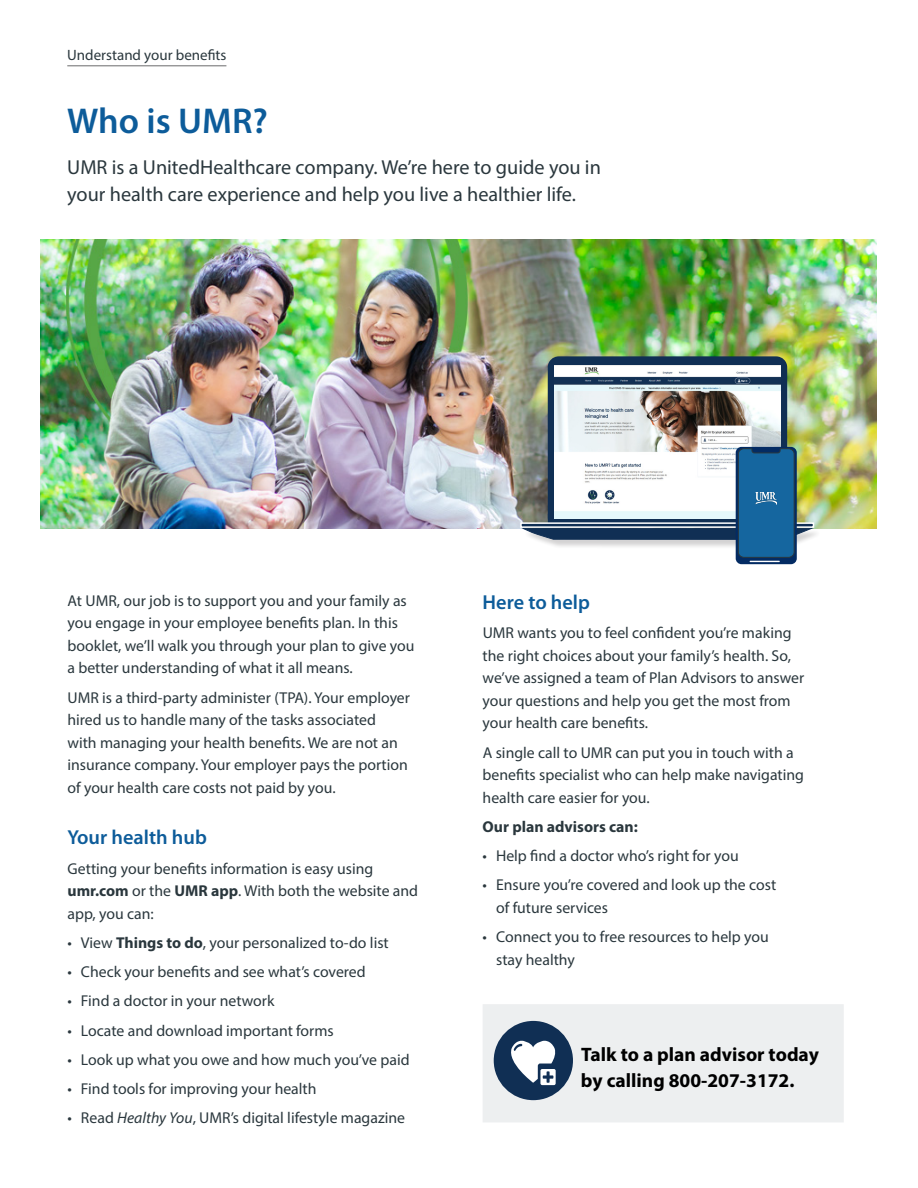
<style>
.page{position:relative;width:918px;height:1188px;background:#fff}
.page>*{position:absolute;margin:0;border:0;box-sizing:border-box;transform-origin:0 0}
.Headline{font:600 36px "Myriad Pro";color:#0d5c9a}
.Headline-2{font:20.25px/27px "Myriad Pro";color:#2a373d}
.Headline_Intro_paragraph{font:600 20.25px "Myriad Pro";color:#0d5c9a}
.bulleted_body_copy{font:600 20.25px "Myriad Pro";color:#0d5c9a}
.bulleted_body_copy-2{font:700 19.5px/26.1px "Myriad Pro";color:#000}
.plain_body_copy{font:15.75px/22.5px "Myriad Pro";color:#2a373d}
.bulleted_body_copy-3{font:15.75px/22.5px "Myriad Pro";color:#2a373d}
.Headline_Intro_paragraph-2{font:15.75px/22.5px "Myriad Pro";color:#2a373d}
.plain_body_copy-2{font:700 15.75px "Myriad Pro";color:#2a373d}
.Section_header{font:15px "Myriad Pro";color:#2a373d}
.s1{font-weight:700}
.s2{font-style:italic}
</style>
<div class="page">
<img style="left:40px;top:240px;width:837px;height:289px">
<div style="left:483px;top:1004px;width:361px;height:118px;background:#edeff0"></div>
<hr style="left:67px;top:66px;width:159px;height:1px;background:#6a6b6c">
<div style="left:494px;top:1021px;width:79px;height:79px;background:#102f54;border-radius:50%"></div>
<svg style="left:511px;top:1040px;width:45px;height:45px"></svg>
<svg style="left:520px;top:522px;width:2px;height:6px"></svg>
<div style="left:736px;top:447px;width:61px;height:117px;background:linear-gradient(to right,#032b63,#032b63);border-radius:6px"></div>
<img style="left:522px;top:355px;width:295px;height:203px">
<hr style="left:750px;top:561px;width:30px;height:1px;background:#fff">
<img style="left:750px;top:493px;width:27px;height:12px">
<p class="Section_header" style="left:67px;top:46px;width:161px">Understand your benefits</p>
<p class="Headline" style="left:67px;top:101px;width:202px">Who is UMR?</p>
<p class="Headline-2" style="left:67px;top:153px;width:535px">UMR is a UnitedHealthcare company. We’re here to guide you in your health care experience and help you live a healthier life.</p>
<p class="Headline_Intro_paragraph-2" style="left:68px;top:589px;width:349px">At UMR, our job is to support you and your family as you engage in your employee benefits plan. In this booklet, we’ll walk you through your plan to give you a better understanding of what it all means.</p>
<p class="plain_body_copy" style="left:68px;top:686px;width:344px">UMR is a third-party administer (TPA). Your employer hired us to handle many of the tasks associated<br>with managing your health benefits. We are not an insurance company. Your employer pays the portion of your health care costs not paid by you.</p>
<p class="Headline_Intro_paragraph" style="left:68px;top:826px;width:141px">Your health hub</p>
<p class="plain_body_copy" style="left:67px;top:857px;width:352px">Getting your benefits information is easy using <span class="s1">umr.com</span> or the <span class="s1">UMR app</span>. With both the website and app, you can:</p>
<p class="bulleted_body_copy-3" style="left:68px;top:931px;width:323px">• View <span class="s1">Things to do</span>, your personalized to-do list</p>
<p class="bulleted_body_copy-3" style="left:68px;top:960px;width:300px">• Check your benefits and see what’s covered</p>
<p class="bulleted_body_copy-3" style="left:68px;top:990px;width:208px">• Find a doctor in your network</p>
<p class="bulleted_body_copy-3" style="left:68px;top:1019px;width:268px">• Locate and download important forms</p>
<p class="bulleted_body_copy-3" style="left:68px;top:1048px;width:344px">• Look up what you owe and how much you’ve paid</p>
<p class="bulleted_body_copy-3" style="left:68px;top:1077px;width:251px">• Find tools for improving your health</p>
<p class="bulleted_body_copy-3" style="left:68px;top:1107px;width:339px">• Read <span class="s2">Healthy You</span>, UMR’s digital lifestyle magazine</p>
<p class="bulleted_body_copy" style="left:483px;top:591px;width:109px">Here to help</p>
<p class="plain_body_copy" style="left:483px;top:622px;width:323px">UMR wants you to feel confident you’re making the right choices about your family’s health. So, we’ve assigned a team of Plan Advisors to answer your questions and help you get the most from your health care benefits.</p>
<p class="plain_body_copy" style="left:483px;top:741px;width:323px">A single call to UMR can put you in touch with a benefits specialist who can help make navigating health care easier for you.</p>
<p class="plain_body_copy-2" style="left:483px;top:816px;width:157px">Our plan advisors can:</p>
<p class="bulleted_body_copy-3" style="left:483px;top:844px;width:258px">• Help find a doctor who’s right for you</p>
<p class="bulleted_body_copy-3" style="left:496px;top:874px;width:282px;text-indent:-14px">• Ensure you’re covered and look up the cost of future services</p>
<p class="bulleted_body_copy-3" style="left:496px;top:925px;width:274px;text-indent:-14px">• Connect you to free resources to help you stay healthy</p>
<p class="bulleted_body_copy-2" style="left:581px;top:1041px;width:240px">Talk to a plan advisor today by calling 800-207-3172.</p>
</div>
